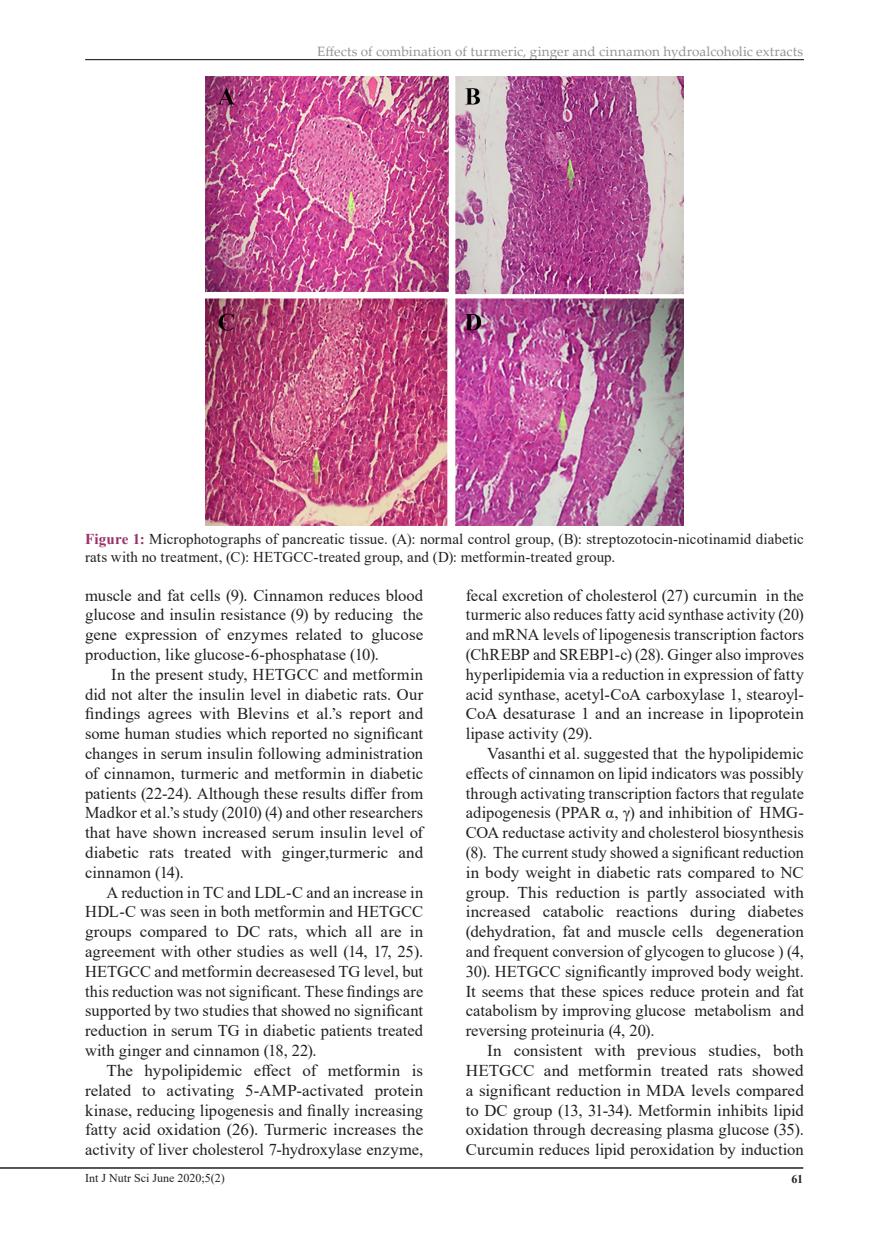
<style>
.page{position:relative;width:889px;height:1242px;background:#fff}
.page>*{position:absolute;margin:0;border:0;box-sizing:border-box;transform-origin:0 0}
.t1{font:16.5px/19.8px "Times New Roman";color:#231f20;text-align:justify}
.t2{font:16.5px/19.8px "Times New Roman";color:#231f20;text-align:justify;scale:1.04 1}
.t3{font:15px/18px "Times New Roman";letter-spacing:.005em;color:#231f20}
.t4{font:13.5px "Palatino Linotype";letter-spacing:.005em;color:#939598}
.t5{font:12px "Times New Roman";color:#231f20}
.t6{font:700 12px "Times New Roman";color:#231f20}
.s1{font-weight:700;color:#983166}
</style>
<div class="page">
<hr style="left:85px;top:59px;width:719px;height:1px;background:#231f20">
<hr style="left:0;top:1167px;width:803px;height:1px;background:#231f20">
<img style="left:205px;top:76px;width:478px;height:449px">
<p class="t4" style="left:317px;top:41px;width:487px">Effects of combination of turmeric, ginger and cinnamon hydroalcoholic extracts</p>
<p class="t3" style="left:85px;top:530px;width:720px"><span class="s1">Figure 1:</span> Microphotographs of pancreatic tissue. (A): normal control group, (B): streptozotocin-nicotinamid diabetic rats with no treatment, (C): HETGCC-treated group, and (D): metformin-treated group.</p>
<p class="t1" style="left:85px;top:584px;width:340px">muscle and fat cells (9). Cinnamon reduces blood glucose and insulin resistance (9) by reducing the gene expression of enzymes related to glucose production, like glucose-6-phosphatase (10).</p>
<p class="t1" style="left:85px;top:664px;width:340px;text-indent:26px">In the present study, HETGCC and metformin did not alter the insulin level in diabetic rats. Our findings agrees with Blevins et al.’s report and some human studies which reported no significant changes in serum insulin following administration of cinnamon, turmeric and metformin in diabetic patients (22-24). Although these results differ from Madkor et al.’s study (2010) (4) and other researchers that have shown increased serum insulin level of diabetic rats treated with ginger,turmeric and cinnamon (14).</p>
<p class="t1" style="left:85px;top:881px;width:340px;text-indent:21px">A reduction in TC and LDL-C and an increase in HDL-C was seen in both metformin and HETGCC groups compared to DC rats, which all are in agreement with other studies as well (14, 17, 25).<br>HETGCC and metformin decreasesed TG level, but this reduction was not significant. These findings are supported by two studies that showed no significant reduction in serum TG in diabetic patients treated with ginger and cinnamon (18, 22).</p>
<p class="t1" style="left:85px;top:1060px;width:340px;text-indent:21px">The hypolipidemic effect of metformin is related to activating 5-AMP-activated protein kinase, reducing lipogenesis and finally increasing fatty acid oxidation (26). Turmeric increases the activity of liver cholesterol 7-hydroxylase enzyme,</p>
<p class="t1" style="left:466px;top:584px;width:340px">fecal excretion of cholesterol (27) curcumin in the turmeric also reduces fatty acid synthase activity (20) and mRNA levels of lipogenesis transcription factors (ChREBP and SREBP1-c) (28). Ginger also improves hyperlipidemia via a reduction in expression of fatty acid synthase, acetyl-CoA carboxylase 1, stearoyl-CoA desaturase 1 and an increase in lipoprotein lipase activity (29).</p>
<p class="t1" style="left:466px;top:743px;width:340px;text-indent:21px">Vasanthi et al. suggested that the hypolipidemic effects of cinnamon on lipid indicators was possibly through activating transcription factors that regulate adipogenesis (PPAR α, γ) and inhibition of HMG-COA reductase activity and cholesterol biosynthesis (8). The current study showed a significant reduction in body weight in diabetic rats compared to NC group. This reduction is partly associated with increased catabolic reactions during diabetes (dehydration, fat and muscle cells degeneration and frequent conversion of glycogen to glucose ) (4, 30). HETGCC significantly improved body weight.<br>It seems that these spices reduce protein and fat catabolism by improving glucose metabolism and reversing proteinuria (4, 20).</p>
<p class="t2" style="left:466px;top:1040px;width:327px;text-indent:21px">In consistent with previous studies, both HETGCC and metformin treated rats showed a significant reduction in MDA levels compared to DC group (13, 31-34). Metformin inhibits lipid oxidation through decreasing plasma glucose (35).<br>Curcumin reduces lipid peroxidation by induction</p>
<p class="t5" style="left:85px;top:1169px;width:141px">Int J Nutr Sci June 2020;5(2)</p>
<p class="t6" style="left:791px;top:1170px;width:13px">61</p>
</div>
